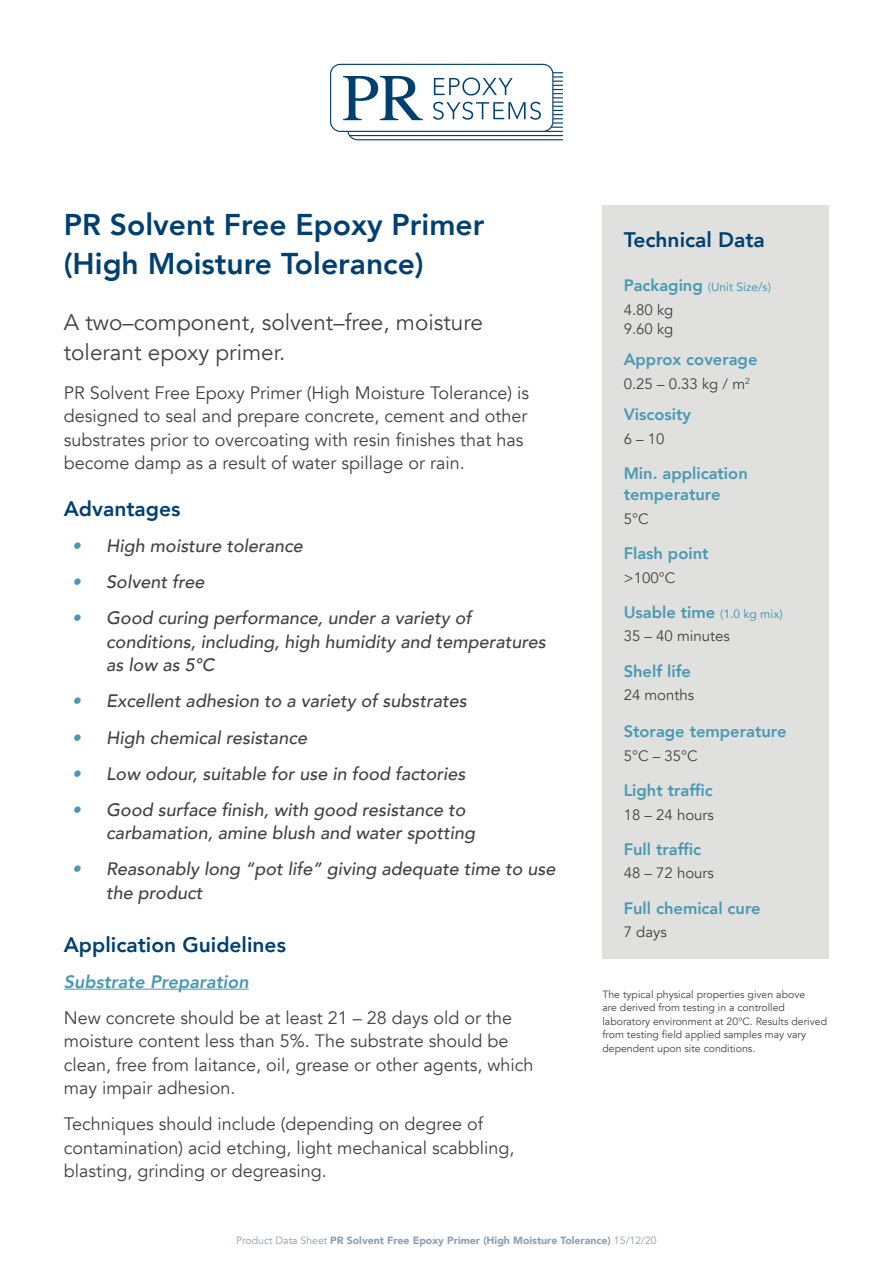
<style>
.page{position:relative;width:893px;height:1263px;background:#fff}
.page>*{position:absolute;margin:0;border:0;box-sizing:border-box;transform-origin:0 0}
.t1{font:800 30px/39px "Avenir";color:#004071}
.t2{font:22.5px/29.2px "Avenir";color:#424242}
.t3{font:800 21px "Avenir";color:#004071}
.t4{font:18px/23.4px "Avenir";color:#424242}
.t5{font:italic 500 18px/23.4px "Avenir";color:#424242}
.t6{font:italic 800 18px "Avenir";color:#4a98b2}
.t7{font:800 16.5px/21.5px "Avenir";color:#4a98b2}
.t8{font:15px/19.5px "Avenir";color:#424242}
.t9{font:12px "Avenir";color:#4a98b2}
.t10{font:10.5px/13.6px "Avenir";color:#424242}
.t11{font:900 10.5px "Avenir";color:#8b9fb5}
.s1{color:#4a98b2}
.s2{font-weight:800;font-size:16.5px}
.s3{font-weight:400;font-size:12px}
.s4{font-weight:400}
</style>
<div class="page">
<hr style="left:64px;top:989px;width:185px;height:1px;background:#4a98b2">
<div style="left:602px;top:205px;width:227px;height:753px;background:#e0e1df"></div>
<svg style="left:330px;top:64px;width:233px;height:76px"></svg>
<h1 class="t1" style="left:64px;top:205px;width:422px">PR Solvent Free Epoxy Primer (High Moisture Tolerance)</h1>
<p class="t2" style="left:64px;top:308px;width:421px">A two–component, solvent–free, moisture tolerant epoxy primer.</p>
<p class="t4" style="left:64px;top:381px;width:467px">PR Solvent Free Epoxy Primer (High Moisture Tolerance) is designed to seal and prepare concrete, cement and other substrates prior to overcoating with resin finishes that has become damp as a result of water spillage or rain.</p>
<p class="t3" style="left:64px;top:492px;width:118px">Advantages</p>
<p class="t5" style="left:72px;top:534px;width:232px"><span class="s1">•</span> High moisture tolerance</p>
<p class="t5" style="left:72px;top:571px;width:134px"><span class="s1">•</span> Solvent free</p>
<p class="t5" style="left:106px;top:607px;width:441px;text-indent:-34px"><span class="s1">•</span> Good curing performance, under a variety of conditions, including, high humidity and temperatures as low as 5°C</p>
<p class="t5" style="left:72px;top:690px;width:396px"><span class="s1">•</span> Excellent adhesion to a variety of substrates</p>
<p class="t5" style="left:72px;top:726px;width:236px"><span class="s1">•</span> High chemical resistance</p>
<p class="t5" style="left:72px;top:762px;width:395px"><span class="s1">•</span> Low odour, suitable for use in food factories</p>
<p class="t5" style="left:106px;top:798px;width:370px;text-indent:-34px"><span class="s1">•</span> Good surface finish, with good resistance to carbamation, amine blush and water spotting</p>
<p class="t5" style="left:106px;top:858px;width:451px;text-indent:-34px"><span class="s1">•</span> Reasonably long “pot life” giving adequate time to use the product</p>
<p class="t3" style="left:64px;top:928px;width:224px">Application Guidelines</p>
<p class="t6" style="left:64px;top:971px;width:187px">Substrate Preparation</p>
<p class="t4" style="left:64px;top:1006px;width:471px">New concrete should be at least 21 – 28 days old or the moisture content less than 5%. The substrate should be clean, free from laitance, oil, grease or other agents, which may impair adhesion.</p>
<p class="t4" style="left:64px;top:1113px;width:452px">Techniques should include (depending on degree of contamination) acid etching, light mechanical scabbling, blasting, grinding or degreasing.</p>
<p class="t3" style="left:624px;top:223px;width:143px">Technical Data</p>
<p class="t9" style="left:624px;top:277px;width:149px"><span class="s2">Packaging</span> (Unit Size/s)</p>
<p class="t8" style="left:624px;top:300px;width:51px">4.80 kg<br>9.60 kg</p>
<p class="t7" style="left:624px;top:349px;width:135px">Approx coverage</p>
<p class="t8" style="left:624px;top:374px;width:128px">0.25 – 0.33 kg / m<sup>2</sup></p>
<p class="t7" style="left:624px;top:404px;width:69px">Viscosity</p>
<p class="t8" style="left:624px;top:429px;width:42px">6 – 10</p>
<p class="t7" style="left:624px;top:462px;width:126px">Min. application temperature</p>
<p class="t8" style="left:624px;top:509px;width:26px">5°C</p>
<p class="t7" style="left:624px;top:543px;width:86px">Flash point</p>
<p class="t8" style="left:624px;top:568px;width:53px">&gt;100°C</p>
<p class="t7" style="left:624px;top:601px;width:161px">Usable time <span class="s3">(1.0 kg mix)</span></p>
<p class="t8" style="left:624px;top:627px;width:108px">35 – 40 minutes</p>
<p class="t7" style="left:624px;top:660px;width:69px">Shelf life</p>
<p class="t8" style="left:624px;top:685px;width:72px">24 months</p>
<p class="t7" style="left:624px;top:721px;width:164px">Storage temperature</p>
<p class="t8" style="left:624px;top:746px;width:75px">5°C – 35°C</p>
<p class="t7" style="left:624px;top:780px;width:90px">Light traffic</p>
<p class="t8" style="left:624px;top:805px;width:92px">18 – 24 hours</p>
<p class="t7" style="left:624px;top:838px;width:79px">Full traffic</p>
<p class="t8" style="left:624px;top:864px;width:92px">48 – 72 hours</p>
<p class="t7" style="left:624px;top:897px;width:138px">Full chemical cure</p>
<p class="t8" style="left:624px;top:922px;width:45px">7 days</p>
<p class="t10" style="left:602px;top:987px;width:226px">The typical physical properties given above<br>are derived from testing in a controlled laboratory environment at 20°C. Results derived from testing field applied samples may vary dependent upon site conditions.</p>
<p class="t11" style="left:236px;top:1231px;width:422px"><span class="s4">Product Data Sheet</span> PR Solvent Free Epoxy Primer (High Moisture Tolerance) <span class="s4">15/12/20</span></p>
</div>
